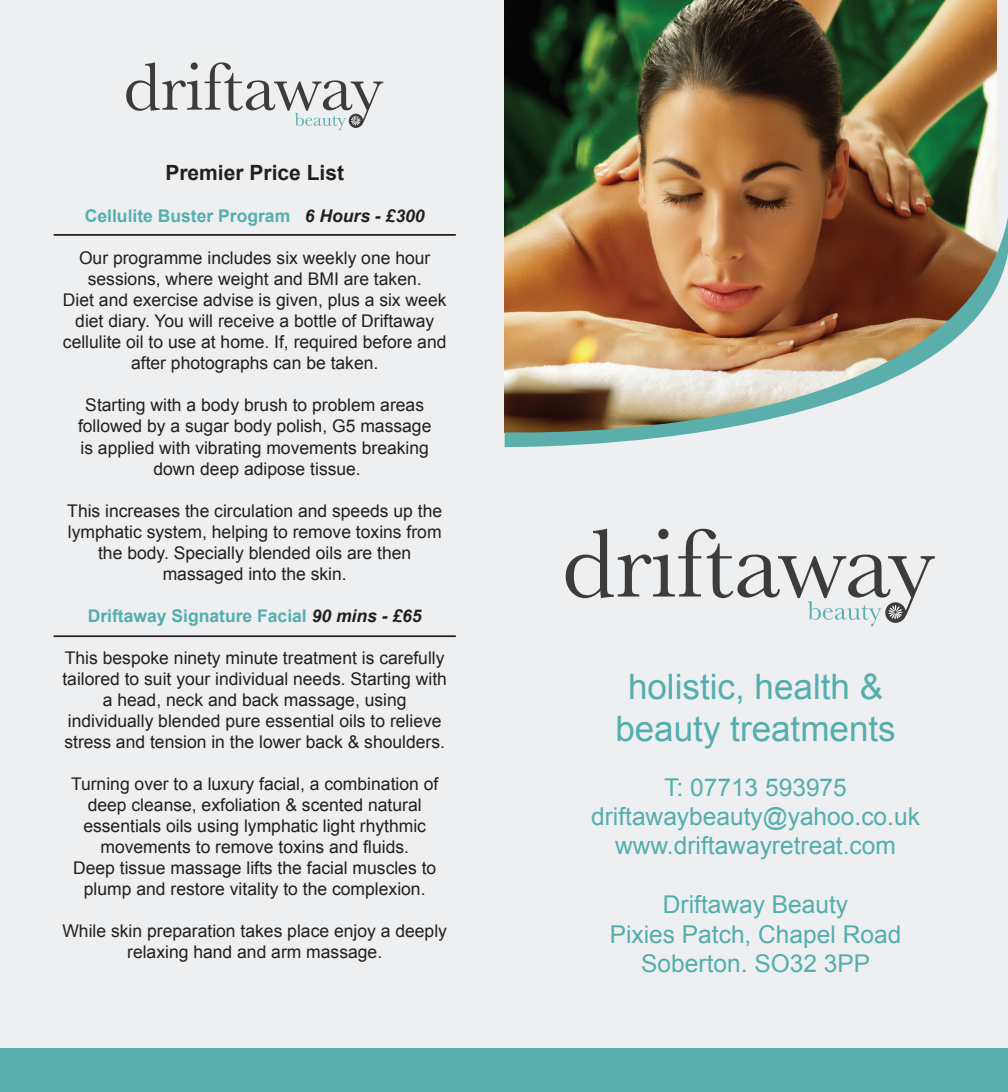
<style>
.page{position:relative;width:1008px;height:1092px;background:#fff}
.page>*{position:absolute;margin:0;border:0;box-sizing:border-box;transform-origin:0 0}
.t1{font:35px "Arial";color:#55aead}
.t2{font:24.5px "Arial";color:#55aead}
.t3{font:700 21px "Arial";color:#231f20}
.t4{font:17.5px/21px "Arial";color:#231f20;text-align:center}
.t5{font:700 17.5px "Arial";color:#55aead}
.s1{font-style:italic;color:#231f20}
</style>
<div class="page">
<div style="left:0;top:0;width:1007px;height:1091px;background:#edeff0"></div>
<img style="left:504px;top:0;width:491px;height:197px">
<svg style="left:504px;top:197px;width:503px;height:29px"></svg>
<svg style="left:504px;top:226px;width:503px;height:401px"></svg>
<svg style="left:565px;top:528px;width:369px;height:98px"></svg>
<div style="left:0;top:1048px;width:1007px;height:43px;background:#5aafad"></div>
<svg style="left:126px;top:62px;width:257px;height:68px"></svg>
<hr style="left:54px;top:234px;width:401px;height:2px;background:#231f20">
<hr style="left:54px;top:635px;width:401px;height:2px;background:#231f20">
<p class="t3" style="left:165px;top:159px;width:180px">Premier Price List</p>
<p class="t5" style="left:85px;top:204px;width:341px">Cellulite Buster Program <span class="s1">6 Hours - £300</span></p>
<p class="t4" style="left:79px;top:248px;width:353px">Our programme includes six weekly one hour</p>
<p class="t4" style="left:88px;top:269px;width:335px">sessions, where weight and BMI are taken.</p>
<p class="t4" style="left:63px;top:290px;width:385px">Diet and exercise advise is given, plus a six week diet diary. You will receive a bottle of Driftaway</p>
<p class="t4" style="left:63px;top:332px;width:385px">cellulite oil to use at home. If, required before and after photographs can be taken.</p>
<p class="t4" style="left:85px;top:395px;width:340px">Starting with a body brush to problem areas</p>
<p class="t4" style="left:78px;top:416px;width:355px">followed by a sugar body polish, G5 massage</p>
<p class="t4" style="left:80px;top:437px;width:350px">is applied with vibrating movements breaking</p>
<p class="t4" style="left:153px;top:458px;width:209px">down deep adipose tissue.</p>
<p class="t4" style="left:67px;top:500px;width:376px">This increases the circulation and speeds up the lymphatic system, helping to remove toxins from the body. Specially blended oils are then</p>
<p class="t4" style="left:163px;top:563px;width:185px">massaged into the skin.</p>
<p class="t5" style="left:88px;top:603px;width:335px">Driftaway Signature Facial <span class="s1">90 mins - £65</span></p>
<p class="t4" style="left:62px;top:647px;width:386px;text-align:left">This bespoke ninety minute treatment is carefully tailored to suit your individual needs. Starting with</p>
<p class="t4" style="left:103px;top:689px;width:305px">a head, neck and back massage, using</p>
<p class="t4" style="left:64px;top:710px;width:382px;text-align:left">individually blended pure essential oils to relieve stress and tension in the lower back &amp; shoulders.</p>
<p class="t4" style="left:71px;top:773px;width:369px">Turning over to a luxury facial, a combination of deep cleanse, exfoliation &amp; scented natural</p>
<p class="t4" style="left:83px;top:815px;width:344px">essentials oils using lymphatic light rhythmic</p>
<p class="t4" style="left:100px;top:836px;width:310px">movements to remove toxins and fluids.</p>
<p class="t4" style="left:73px;top:857px;width:364px">Deep tissue massage lifts the facial muscles to plump and restore vitality to the complexion.</p>
<p class="t4" style="left:62px;top:920px;width:386px">While skin preparation takes place enjoy a deeply relaxing hand and arm massage.</p>
<p class="t1" style="left:627px;top:663px;width:256px">holistic, health &amp;</p>
<p class="t1" style="left:615px;top:705px;width:282px">beauty treatments</p>
<p class="t2" style="left:664px;top:770px;width:184px">T: 07713 593975</p>
<p class="t2" style="left:591px;top:800px;width:330px">driftawaybeauty@yahoo.co.uk</p>
<p class="t2" style="left:615px;top:829px;width:282px">www.driftawayretreat.com</p>
<p class="t2" style="left:662px;top:888px;width:187px">Driftaway Beauty</p>
<p class="t2" style="left:609px;top:917px;width:293px">Pixies Patch, Chapel Road</p>
<p class="t2" style="left:641px;top:947px;width:230px">Soberton. SO32 3PP</p>
</div>
